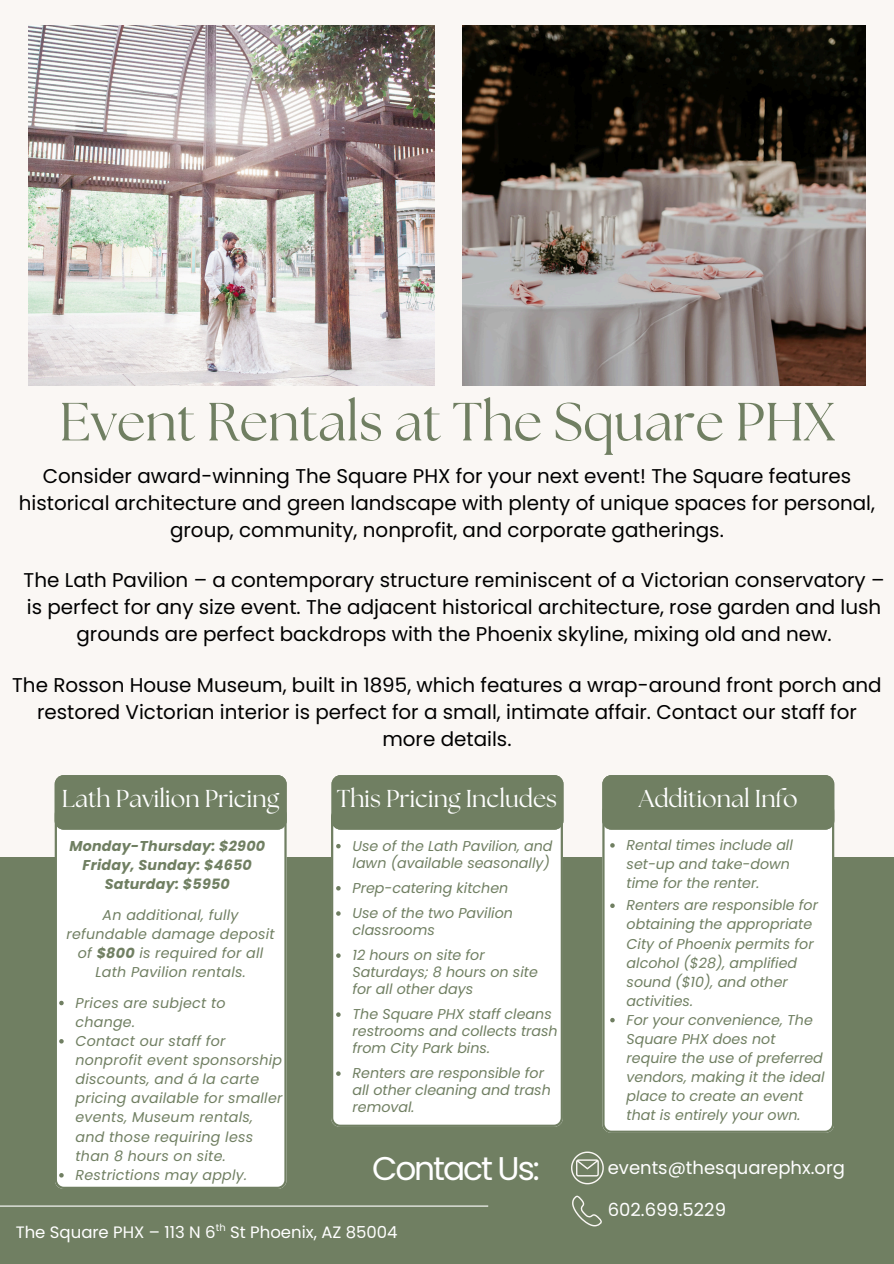
<style>
.page{position:relative;width:894px;height:1264px;background:#fff}
.page>*{position:absolute;margin:0;border:0;box-sizing:border-box;transform-origin:0 0}
.t1{font:53.55px "The Seasons";color:#707f62}
.t2{font:32.85px "Poppins";letter-spacing:-.065em;color:#fff}
.t3{font:24.45px "The Seasons";color:#fff}
.t4{font:19.95px/27px "Poppins";color:#000;text-align:center}
.t5{font:18px "Poppins";color:#fff}
.t6{font:16.5px "Poppins";color:#fff}
.t7{font:italic 14.25px/19.2px "Poppins";color:#707f62}
.t8{font:italic 700 14.25px/19.2px "Poppins";letter-spacing:.015em;color:#707f62;text-align:center}
.t9{font:9.9px "Poppins";color:#fff}
.s1{font-weight:700}
</style>
<div class="page">
<div style="left:0;top:0;width:893px;height:1263px;background:#faf7f4"></div>
<div style="left:0;top:856px;width:893px;height:407px;background:#707f62"></div>
<div style="left:55px;top:829px;width:231px;height:359px;background:#fff"></div>
<div style="left:602px;top:829px;width:232px;height:303px;background:#fff"></div>
<div style="left:602px;top:775px;width:232px;height:54px;background:#707f62"></div>
<img style="left:29px;top:26px;width:405px;height:360px">
<img style="left:462px;top:26px;width:403px;height:360px">
<hr style="left:0;top:1205px;width:488px;height:1px;background:#fff">
<div style="left:331px;top:829px;width:231px;height:297px;background:#fff"></div>
<div style="left:55px;top:775px;width:231px;height:54px;background:#707f62"></div>
<div style="left:331px;top:775px;width:232px;height:54px;background:#707f62"></div>
<svg style="left:610px;top:843px;width:4px;height:4px"></svg>
<svg style="left:59px;top:1000px;width:5px;height:5px"></svg>
<svg style="left:59px;top:1039px;width:5px;height:4px"></svg>
<svg style="left:59px;top:1172px;width:5px;height:5px"></svg>
<svg style="left:336px;top:844px;width:4px;height:4px"></svg>
<svg style="left:336px;top:886px;width:4px;height:4px"></svg>
<svg style="left:336px;top:911px;width:4px;height:4px"></svg>
<svg style="left:336px;top:953px;width:4px;height:4px"></svg>
<svg style="left:336px;top:1012px;width:4px;height:4px"></svg>
<svg style="left:336px;top:1071px;width:4px;height:4px"></svg>
<svg style="left:610px;top:903px;width:4px;height:5px"></svg>
<svg style="left:610px;top:1017px;width:4px;height:5px"></svg>
<svg style="left:571px;top:1194px;width:32px;height:31px"></svg>
<svg style="left:571px;top:1151px;width:32px;height:33px"></svg>
<p class="t1" style="left:59px;top:397px;width:776px">Event Rentals at The Square PHX</p>
<h1 class="t4" style="left:19px;top:463px;width:857px">Consider award-winning The Square PHX for your next event! The Square features historical architecture and green landscape with plenty of unique spaces for personal, group, community, nonprofit, and corporate gatherings.</h1>
<h4 class="t4" style="left:24px;top:567px;width:862px">The Lath Pavilion – a contemporary structure reminiscent of a Victorian conservatory – is perfect for any size event. The adjacent historical architecture, rose garden and lush grounds are perfect backdrops with the Phoenix skyline, mixing old and new.</h4>
<h3 class="t4" style="left:12px;top:671px;width:870px">The Rosson House Museum, built in 1895, which features a wrap-around front porch and restored Victorian interior is perfect for a small, intimate affair. Contact our staff for more details.</h3>
<p class="t3" style="left:62px;top:787px;width:219px">Lath Pavilion Pricing</p>
<p class="t3" style="left:337px;top:787px;width:222px">This Pricing Includes</p>
<p class="t3" style="left:638px;top:787px;width:160px">Additional Info</p>
<h3 class="t8" style="left:69px;top:836px;width:197px">Monday-Thursday: $2900<br>Friday, Sunday: $4650<br>Saturday: $5950</h3>
<h3 class="t7" style="left:67px;top:905px;width:209px;text-align:center">An additional, fully refundable damage deposit of <span class="s1">$800</span> is required for all<br>Lath Pavilion rentals.</h3>
<p class="t7" style="left:76px;top:992px;width:152px">Prices are subject to change.</p>
<p class="t7" style="left:76px;top:1031px;width:208px">Contact our staff for nonprofit event sponsorship discounts, and á la carte pricing available for smaller events, Museum rentals, and those requiring less than 8 hours on site.</p>
<p class="t7" style="left:76px;top:1165px;width:173px">Restrictions may apply.</p>
<h6 class="t7" style="left:352px;top:837px;width:201px;line-height:17px">Use of the Lath Pavilion, and lawn (available seasonally)</h6>
<p class="t7" style="left:352px;top:878px;width:157px">Prep-catering kitchen</p>
<p class="t7" style="left:352px;top:904px;width:162px;line-height:17px">Use of the two Pavilion classrooms</p>
<p class="t7" style="left:352px;top:946px;width:187px;line-height:17px">12 hours on site for<br>Saturdays; 8 hours on site for all other days</p>
<p class="t7" style="left:352px;top:1005px;width:207px;line-height:17px">The Square PHX staff cleans restrooms and collects trash from City Park bins.</p>
<p class="t7" style="left:352px;top:1064px;width:200px;line-height:17px">Renters are responsible for all other cleaning and trash removal.</p>
<h4 class="t2" style="left:372px;top:1145px;width:169px">Contact Us:</h4>
<h4 class="t9" style="left:216px;top:1220px;width:11px">th</h4>
<h4 class="t6" style="left:16px;top:1220px;width:383px">The Square PHX – 113 N 6 St Phoenix, AZ 85004</h4>
<p class="t7" style="left:626px;top:835px;width:168px">Rental times include all set-up and take-down time for the renter.</p>
<p class="t7" style="left:626px;top:895px;width:193px">Renters are responsible for obtaining the appropriate<br>City of Phoenix permits for alcohol ($28), amplified sound ($10), and other activities.</p>
<p class="t7" style="left:626px;top:1010px;width:200px">For your convenience, The<br>Square PHX does not require the use of preferred vendors, making it the ideal place to create an event that is entirely your own.</p>
<p class="t5" style="left:607px;top:1154px;width:239px">events@thesquarephx.org</p>
<h2 class="t5" style="left:607px;top:1197px;width:120px">602.699.5229</h2>
</div>
